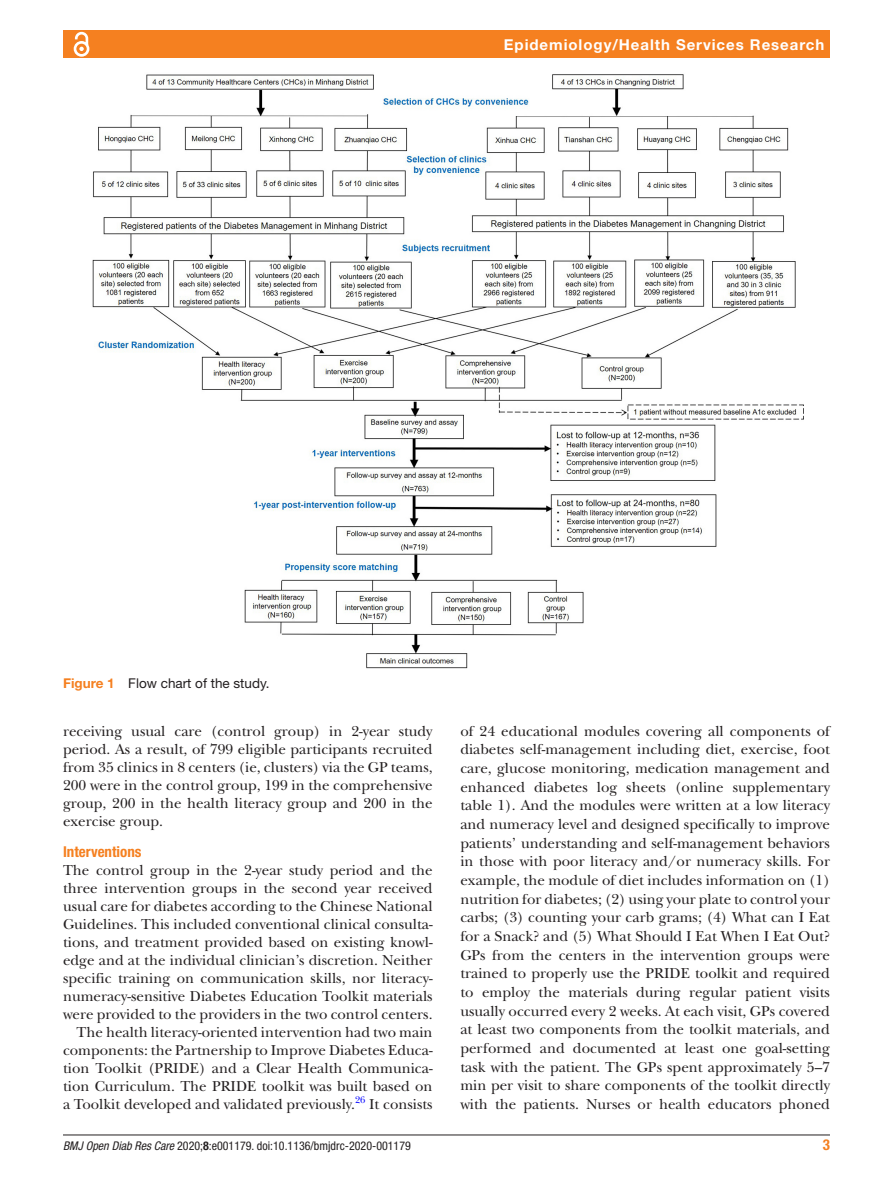
<style>
.page{position:relative;width:893px;height:1191px;background:#fff}
.page>*{position:absolute;margin:0;border:0;box-sizing:border-box;transform-origin:0 0}
.t1{font:15px/18.6px "New Baskerville";color:#231f20;text-align:justify}
.t2{font:700 15px "Helvetica Neue LT Std";letter-spacing:.065em;color:#fff}
.t3{font:700 condensed 15px "Helvetica Neue LT Std";color:#f58020}
.t4{font:13.5px "Helvetica Neue LT Std";color:#231f20}
.t5{font:condensed 12px "Helvetica Neue LT Std";color:#231f20}
.t6{font:9.9px "New Baskerville";color:#00f}
.s1{font-weight:700;color:#f58020}
.s2{font-style:italic}
.s3{font-weight:700}
</style>
<div class="page">
<hr style="left:63px;top:1134px;width:767px;height:1px;background:#231f20">
<div style="left:63px;top:31px;width:767px;height:27px;background:#f58020"></div>
<svg style="left:73px;top:31px;width:17px;height:26px"></svg>
<img style="left:92px;top:74px;width:711px;height:595px">
<p class="t2" style="left:504px;top:35px;width:322px">Epidemiology/Health Services Research</p>
<p class="t4" style="left:63px;top:674px;width:208px"><span class="s1">Figure 1</span> Flow chart of the study.</p>
<p class="t1" style="left:63px;top:722px;width:371px;line-height:18px">receiving usual care (control group) in 2-year study period. As a result, of 799 eligible participants recruited from 35 clinics in 8 centers (ie, clusters) via the GP teams, 200 were in the control group, 199 in the comprehensive group, 200 in the health literacy group and 200 in the exercise group.</p>
<p class="t3" style="left:63px;top:843px;width:80px">Interventions</p>
<p class="t1" style="left:63px;top:861px;width:371px">The control group in the 2-year study period and the</p>
<p class="t1" style="left:63px;top:879px;width:371px">three intervention groups in the second year received</p>
<p class="t1" style="left:63px;top:897px;width:371px">usual care for diabetes according to the Chinese National</p>
<p class="t1" style="left:63px;top:915px;width:371px">Guidelines. This included conventional clinical consulta-</p>
<p class="t1" style="left:63px;top:933px;width:371px">tions, and treatment provided based on existing knowl-</p>
<p class="t1" style="left:63px;top:951px;width:371px">edge and at the individual clinician’s discretion. Neither</p>
<p class="t1" style="left:63px;top:969px;width:371px">specific training on communication skills, nor literacy-</p>
<p class="t1" style="left:63px;top:987px;width:371px">numeracy-sensitive Diabetes Education Toolkit materials</p>
<p class="t1" style="left:63px;top:1005px;width:371px">were provided to the providers in the two control centers.</p>
<p class="t1" style="left:76px;top:1023px;width:358px">The health literacy-oriented intervention had two main</p>
<p class="t1" style="left:63px;top:1041px;width:371px">components: the Partnership to Improve Diabetes Educa-</p>
<p class="t1" style="left:63px;top:1059px;width:371px">tion Toolkit (PRIDE) and a Clear Health Communica-</p>
<p class="t1" style="left:63px;top:1077px;width:371px">tion Curriculum. The PRIDE toolkit was built based on</p>
<p class="t1" style="left:63px;top:1095px;width:294px">a Toolkit developed and validated previously.</p>
<p class="t6" style="left:355px;top:1093px;width:12px">26</p>
<p class="t1" style="left:369px;top:1095px;width:65px">It consists</p>
<p class="t1" style="left:460px;top:721px;width:371px">of 24 educational modules covering all components of diabetes self-management including diet, exercise, foot care, glucose monitoring, medication management and enhanced diabetes log sheets (online supplementary table 1). And the modules were written at a low literacy and numeracy level and designed specifically to improve patients’ understanding and self-management behaviors in those with poor literacy and/or numeracy skills. For example, the module of diet includes information on (1) nutrition for diabetes; (2) using your plate to control your carbs; (3) counting your carb grams; (4) What can I Eat for a Snack? and (5) What Should I Eat When I Eat Out?<br>GPs from the centers in the intervention groups were trained to properly use the PRIDE toolkit and required to employ the materials during regular patient visits usually occurred every 2 weeks. At each visit, GPs covered at least two components from the toolkit materials, and performed and documented at least one goal-setting task with the patient. The GPs spent approximately 5–7 min per visit to share components of the toolkit directly with the patients. Nurses or health educators phoned</p>
<p class="t5" style="left:63px;top:1138px;width:349px"><span class="s2">BMJ Open Diab Res Care</span> 2020;<span class="s3">8</span>:e001179. doi:10.1136/bmjdrc-2020-001179</p>
<p class="t3" style="left:823px;top:1135px;width:9px">3</p>
</div>
